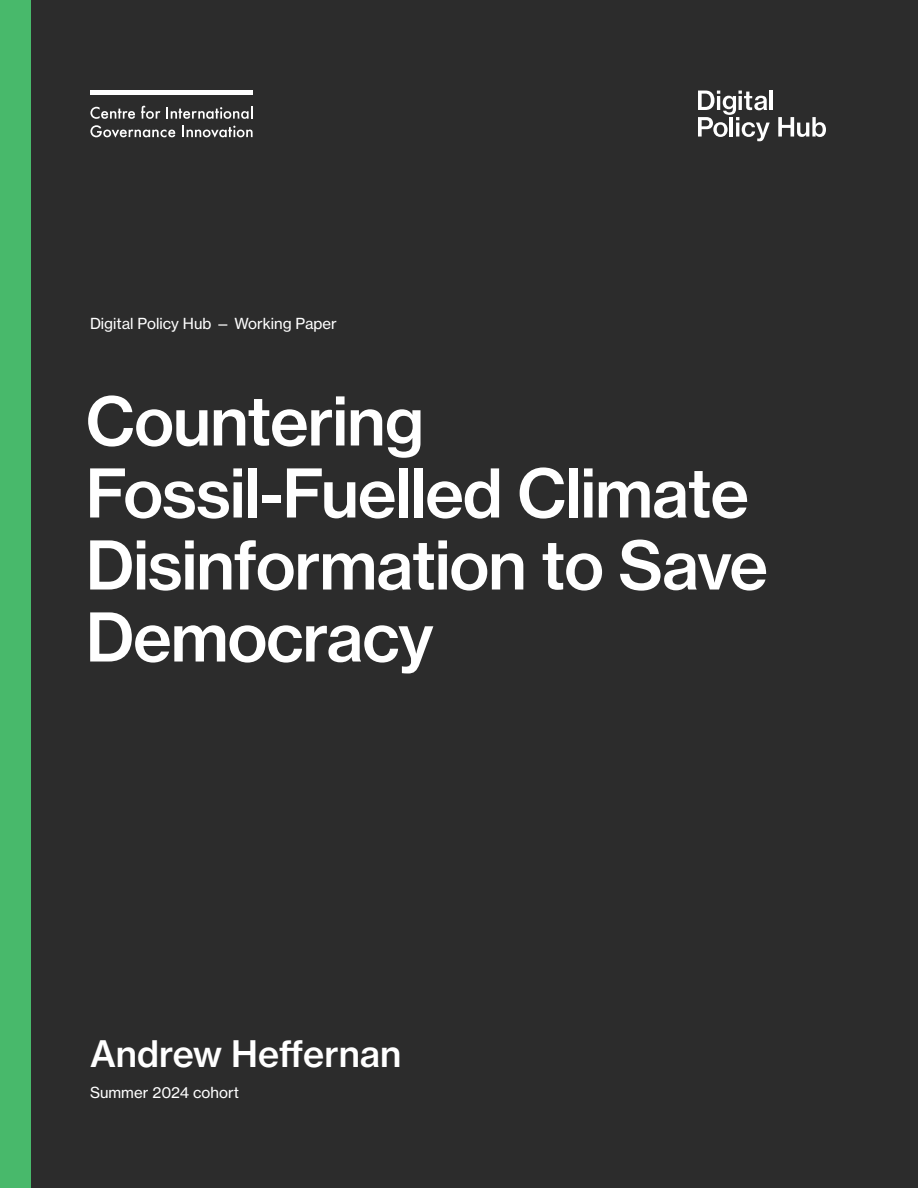
<style>
.page{position:relative;width:918px;height:1188px;background:#2c2c2c}
.page>*{position:absolute;margin:0;border:0;box-sizing:border-box;transform-origin:0 0}
.t1{font:66px/72px "N Haas Grotesk TX Pro 65 Md";letter-spacing:-.02em;color:#fff}
.t2{font:36px "N Haas Grotesk TX Pro 65 Md";color:#fff}
.t3{font:15px "N Haas Grotesk TX Pro 55 Rg";color:#fff}
</style>
<div class="page">
<div style="left:0;top:0;width:30px;height:1188px;background:#48b96b"></div>
<svg style="left:90px;top:107px;width:45px;height:12px"></svg>
<svg style="left:141px;top:106px;width:19px;height:13px"></svg>
<svg style="left:166px;top:106px;width:86px;height:13px"></svg>
<svg style="left:90px;top:125px;width:85px;height:13px"></svg>
<svg style="left:182px;top:126px;width:71px;height:12px"></svg>
<div style="left:90px;top:90px;width:163px;height:5px;background:#fff"></div>
<hr style="left:769px;top:91px;width:4px;height:19px;background:#fff">
<svg style="left:698px;top:91px;width:72px;height:50px"></svg>
<svg style="left:778px;top:117px;width:48px;height:20px"></svg>
<p class="t3" style="left:90px;top:314px;width:248px">Digital Policy Hub — Working Paper</p>
<p class="t1" style="left:86px;top:385px;width:684px">Countering<br>Fossil-Fuelled Climate<br>Disinformation to Save<br>Democracy</p>
<p class="t2" style="left:90px;top:1031px;width:313px">Andrew Heffernan</p>
<p class="t3" style="left:90px;top:1083px;width:150px">Summer 2024 cohort</p>
</div>
